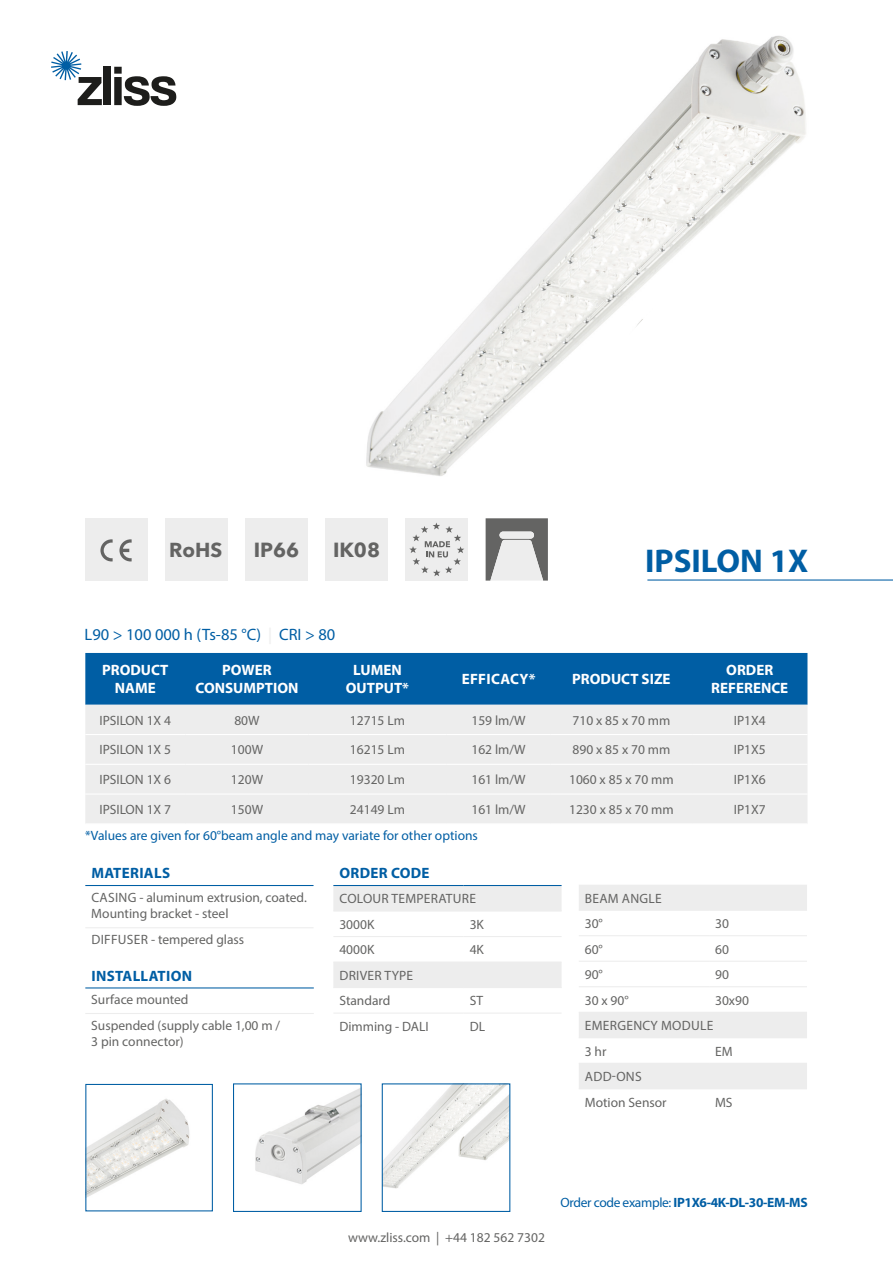
<style>
.page{position:relative;width:893px;height:1263px;background:#fff}
.page>*{position:absolute;margin:0;border:0;box-sizing:border-box;transform-origin:0 0}
.t1{font:700 33px "Myriad Pro";color:#005ea4}
.t2{font:700 20.25px "Avenir Next LT Pro";color:#646463}
.t3{font:700 20.1px "Avenir Next LT Pro";color:#646463}
.t4{font:16.5px "Myriad Pro";color:#005ea4}
.t5{font:700 15px/18px "Myriad Pro";color:#fff;text-align:center}
.t6{font:700 15px "Myriad Pro";letter-spacing:.02em;color:#005ea4}
.t7{font:700 15px "Myriad Pro";letter-spacing:.02em;color:#fff}
.t8{font:13.5px/25.5px "Myriad Pro";color:#646463}
.t9{font:13.5px "Myriad Pro";color:#005ea4}
.t10{font:13.5px/25.5px "Myriad Pro";letter-spacing:.02em;color:#646463}
.t11{font:700 13.5px "Myriad Pro";letter-spacing:-.025em;color:#005ea4}
.s1{color:#ededed}
.s2{font-weight:400}
</style>
<div class="page">
<img style="left:366px;top:35px;width:440px;height:441px">
<img style="left:255px;top:1088px;width:105px;height:96px">
<div style="left:233px;top:1083px;width:129px;height:129px;border:1px solid #005ea4"></div>
<img style="left:384px;top:1085px;width:124px;height:104px">
<div style="left:382px;top:1083px;width:128px;height:129px;border:1px solid #005ea4"></div>
<div style="left:85px;top:518px;width:63px;height:63px;background:#ededed"></div>
<div style="left:165px;top:518px;width:63px;height:62px;background:#ededed"></div>
<div style="left:245px;top:518px;width:63px;height:63px;background:#ededed"></div>
<div style="left:325px;top:518px;width:63px;height:62px;background:#ededed"></div>
<div style="left:85px;top:653px;width:722px;height:52px;background:#005ea4"></div>
<div style="left:85px;top:705px;width:722px;height:118px;background:#ededed"></div>
<hr style="left:85px;top:734px;width:100px;height:1px;background:#fff">
<hr style="left:185px;top:734px;width:124px;height:1px;background:#fff">
<hr style="left:309px;top:734px;width:137px;height:1px;background:#fff">
<hr style="left:446px;top:734px;width:105px;height:1px;background:#fff">
<hr style="left:551px;top:734px;width:141px;height:1px;background:#fff">
<hr style="left:692px;top:734px;width:115px;height:1px;background:#fff">
<hr style="left:85px;top:764px;width:100px;height:1px;background:#fff">
<hr style="left:185px;top:764px;width:124px;height:1px;background:#fff">
<hr style="left:309px;top:764px;width:137px;height:1px;background:#fff">
<hr style="left:446px;top:764px;width:105px;height:1px;background:#fff">
<hr style="left:551px;top:764px;width:141px;height:1px;background:#fff">
<hr style="left:692px;top:764px;width:115px;height:1px;background:#fff">
<hr style="left:85px;top:793px;width:100px;height:2px;background:#fff">
<hr style="left:185px;top:793px;width:124px;height:2px;background:#fff">
<hr style="left:309px;top:793px;width:137px;height:2px;background:#fff">
<hr style="left:446px;top:793px;width:105px;height:2px;background:#fff">
<hr style="left:551px;top:793px;width:141px;height:2px;background:#fff">
<hr style="left:692px;top:793px;width:115px;height:2px;background:#fff">
<hr style="left:85px;top:885px;width:229px;height:1px;background:#005ea4">
<hr style="left:85px;top:927px;width:229px;height:1px;background:#ededed">
<svg style="left:100px;top:539px;width:13px;height:22px"></svg>
<svg style="left:119px;top:539px;width:13px;height:22px"></svg>
<hr style="left:647px;top:579px;width:246px;height:1px;background:#005ea4">
<img style="left:87px;top:1099px;width:103px;height:98px">
<div style="left:85px;top:1084px;width:128px;height:127px;border:1px solid #005ea4"></div>
<svg style="left:51px;top:51px;width:51px;height:54px"></svg>
<div style="left:104px;top:67px;width:7px;height:38px;background:#1d1d1b"></div>
<svg style="left:114px;top:67px;width:62px;height:39px"></svg>
<svg style="left:333px;top:886px;width:229px;height:101px"></svg>
<hr style="left:333px;top:885px;width:131px;height:1px;background:#005ea4">
<hr style="left:464px;top:885px;width:98px;height:1px;background:#005ea4">
<hr style="left:333px;top:910px;width:131px;height:1px;background:#ededed">
<hr style="left:464px;top:910px;width:98px;height:1px;background:#ededed">
<hr style="left:333px;top:936px;width:131px;height:1px;background:#ededed">
<hr style="left:464px;top:936px;width:98px;height:1px;background:#ededed">
<hr style="left:333px;top:961px;width:131px;height:1px;background:#ededed">
<hr style="left:464px;top:961px;width:98px;height:1px;background:#ededed">
<hr style="left:333px;top:987px;width:131px;height:1px;background:#ededed">
<hr style="left:464px;top:987px;width:98px;height:1px;background:#ededed">
<hr style="left:333px;top:1012px;width:131px;height:1px;background:#ededed">
<hr style="left:464px;top:1012px;width:98px;height:1px;background:#ededed">
<svg style="left:579px;top:885px;width:228px;height:203px"></svg>
<hr style="left:579px;top:1012px;width:130px;height:1px;background:#ededed">
<hr style="left:709px;top:1012px;width:98px;height:1px;background:#ededed">
<hr style="left:579px;top:910px;width:130px;height:1px;background:#ededed">
<hr style="left:709px;top:910px;width:98px;height:1px;background:#ededed">
<hr style="left:579px;top:961px;width:130px;height:1px;background:#ededed">
<hr style="left:709px;top:961px;width:98px;height:1px;background:#ededed">
<hr style="left:579px;top:1037px;width:130px;height:1px;background:#ededed">
<hr style="left:709px;top:1037px;width:98px;height:1px;background:#ededed">
<hr style="left:579px;top:1088px;width:130px;height:1px;background:#ededed">
<hr style="left:709px;top:1088px;width:98px;height:1px;background:#ededed">
<hr style="left:579px;top:935px;width:130px;height:1px;background:#ededed">
<hr style="left:709px;top:935px;width:98px;height:1px;background:#ededed">
<hr style="left:579px;top:986px;width:130px;height:1px;background:#ededed">
<hr style="left:709px;top:986px;width:98px;height:1px;background:#ededed">
<hr style="left:579px;top:1063px;width:130px;height:1px;background:#ededed">
<hr style="left:709px;top:1063px;width:98px;height:1px;background:#ededed">
<svg style="left:486px;top:518px;width:62px;height:63px;background:#a9a9a8"></svg>
<hr style="left:85px;top:987px;width:229px;height:1px;background:#005ea4">
<hr style="left:85px;top:1013px;width:229px;height:1px;background:#ededed">
<div style="left:406px;top:518px;width:62px;height:63px;background:#ededed"></div>
<svg style="left:409px;top:523px;width:55px;height:53px"></svg>
<h3 class="t3" style="left:169px;top:537px;width:54px">RoHS</h3>
<h2 class="t2" style="left:254px;top:538px;width:47px">IP66</h2>
<h2 class="t2" style="left:333px;top:538px;width:49px">IK08</h2>
<p class="t4" style="left:85px;top:624px;width:252px">L90 &gt; 100 000 h (Ts-85 °C) <span class="s1">|</span> CRI &gt; 80</p>
<h1 class="t1" style="left:645px;top:539px;width:165px">IPSILON 1X</h1>
<p class="t5" style="left:102px;top:661px;width:68px">PRODUCT<br>NAME</p>
<p class="t5" style="left:196px;top:661px;width:104px">POWER<br>CONSUMPTION</p>
<p class="t5" style="left:346px;top:661px;width:65px">LUMEN<br>OUTPUT*</p>
<p class="t7" style="left:462px;top:670px;width:75px">EFFICACY*</p>
<p class="t5" style="left:572px;top:670px;width:100px">PRODUCT SIZE</p>
<p class="t5" style="left:711px;top:661px;width:79px">ORDER<br>REFERENCE</p>
<p class="t8" style="left:99px;top:707px;width:73px">IPSILON 1X 4</p>
<p class="t8" style="left:234px;top:707px;width:27px">80W</p>
<p class="t8" style="left:350px;top:707px;width:57px">12715 Lm</p>
<p class="t8" style="left:471px;top:707px;width:56px">159 lm/W</p>
<p class="t8" style="left:572px;top:707px;width:99px">710 x 85 x 70 mm</p>
<p class="t8" style="left:734px;top:707px;width:33px">IP1X4</p>
<p class="t8" style="left:99px;top:737px;width:73px">IPSILON 1X 5</p>
<p class="t8" style="left:231px;top:737px;width:34px">100W</p>
<p class="t8" style="left:350px;top:737px;width:57px">16215 Lm</p>
<p class="t8" style="left:471px;top:737px;width:56px">162 lm/W</p>
<p class="t8" style="left:572px;top:737px;width:99px">890 x 85 x 70 mm</p>
<p class="t8" style="left:734px;top:737px;width:33px">IP1X5</p>
<p class="t8" style="left:99px;top:767px;width:73px">IPSILON 1X 6</p>
<p class="t8" style="left:231px;top:767px;width:34px">120W</p>
<p class="t8" style="left:350px;top:767px;width:57px">19320 Lm</p>
<p class="t8" style="left:471px;top:767px;width:56px">161 lm/W</p>
<p class="t8" style="left:569px;top:767px;width:106px">1060 x 85 x 70 mm</p>
<p class="t8" style="left:734px;top:767px;width:33px">IP1X6</p>
<p class="t8" style="left:99px;top:797px;width:73px">IPSILON 1X 7</p>
<p class="t8" style="left:231px;top:797px;width:34px">150W</p>
<p class="t8" style="left:350px;top:797px;width:57px">24149 Lm</p>
<p class="t8" style="left:471px;top:797px;width:56px">161 lm/W</p>
<p class="t8" style="left:569px;top:797px;width:106px">1230 x 85 x 70 mm</p>
<p class="t8" style="left:734px;top:797px;width:33px">IP1X7</p>
<p class="t9" style="left:85px;top:827px;width:394px">*Values are given for 60°beam angle and may variate for other options</p>
<p class="t6" style="left:91px;top:863px;width:80px">MATERIALS</p>
<p class="t8" style="left:91px;top:889px;width:217px;line-height:16.2px">CASING - aluminum extrusion, coated.<br>Mounting bracket - steel</p>
<p class="t8" style="left:91px;top:926px;width:154px">DIFFUSER - tempered glass</p>
<p class="t6" style="left:91px;top:966px;width:102px">INSTALLATION</p>
<p class="t8" style="left:91px;top:986px;width:190px">Surface mounted<br>Suspended (supply cable 1,00 m /</p>
<p class="t8" style="left:91px;top:1028px;width:94px">3 pin connector)</p>
<p class="t6" style="left:340px;top:863px;width:92px">ORDER CODE</p>
<p class="t10" style="left:339px;top:886px;width:138px">COLOUR TEMPERATURE<br>3000K</p>
<p class="t8" style="left:470px;top:911px;width:16px">3K</p>
<p class="t8" style="left:339px;top:937px;width:37px">4000K</p>
<p class="t8" style="left:470px;top:937px;width:16px">4K</p>
<p class="t8" style="left:339px;top:962px;width:75px">DRIVER TYPE<br>Standard</p>
<p class="t8" style="left:470px;top:988px;width:15px">ST</p>
<p class="t8" style="left:339px;top:1013px;width:91px">Dimming - DALI</p>
<p class="t8" style="left:470px;top:1013px;width:17px">DL</p>
<p class="t10" style="left:585px;top:885px;width:79px">BEAM ANGLE<br>30°</p>
<p class="t8" style="left:715px;top:910px;width:15px">30</p>
<p class="t8" style="left:585px;top:936px;width:20px">60°</p>
<p class="t8" style="left:715px;top:936px;width:15px">60</p>
<p class="t8" style="left:585px;top:961px;width:20px">90°</p>
<p class="t8" style="left:715px;top:961px;width:15px">90</p>
<p class="t8" style="left:585px;top:987px;width:45px">30 x 90°</p>
<p class="t8" style="left:715px;top:987px;width:35px">30x90</p>
<p class="t10" style="left:585px;top:1012px;width:130px">EMERGENCY MODULE<br>3 hr</p>
<p class="t8" style="left:715px;top:1038px;width:19px">EM</p>
<p class="t8" style="left:585px;top:1064px;width:83px">ADD-ONS<br>Motion Sensor</p>
<p class="t8" style="left:715px;top:1089px;width:19px">MS</p>
<p class="t8" style="left:348px;top:1225px;width:198px">www.zliss.com | +44 182 562 7302</p>
<p class="t11" style="left:560px;top:1193px;width:249px"><span class="s2">Order code example:</span> IP1X6-4K-DL-30-EM-MS</p>
</div>
